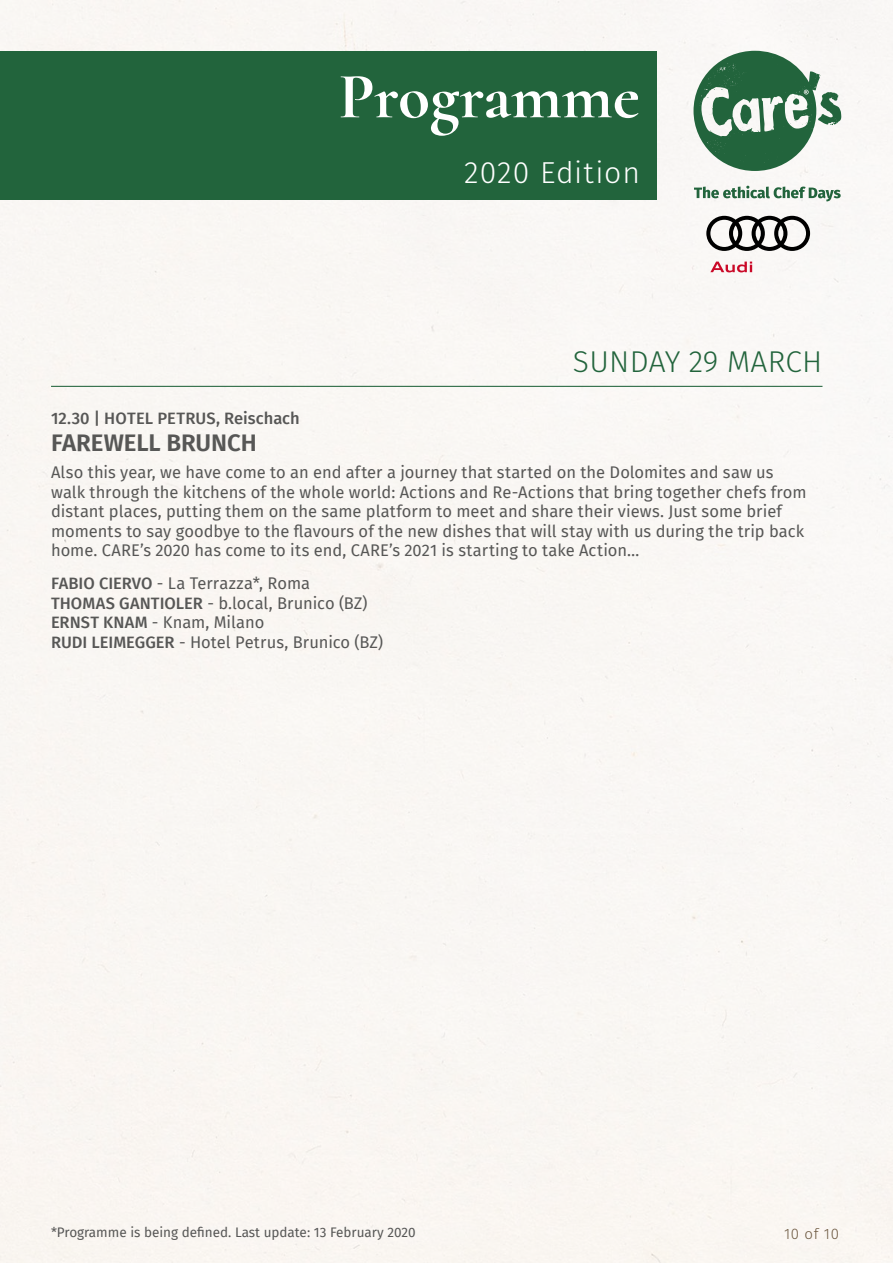
<style>
.page{position:relative;width:893px;height:1263px;background:#fff}
.page>*{position:absolute;margin:0;border:0;box-sizing:border-box;transform-origin:0 0}
.t1{font:700 65.4px "Cormorant";color:#fff}
.t2{font:300 30.15px "Fira Sans";letter-spacing:.03em;color:#fff}
.t3{font:300 30px "Fira Sans";letter-spacing:.01em;color:#22643c}
.t4{font:600 24px "Fira Sans";letter-spacing:-.005em;color:#575756}
.t5{font:16.5px/19.5px "Fira Sans";color:#575756}
.t6{font:500 16.5px "Fira Sans";color:#575756}
.t7{font:300 15px "Fira Sans";color:#6c5840}
.t8{font:13.5px "Fira Sans";color:#575756}
.s1{font-weight:500}
</style>
<div class="page">
<div style="left:0;top:51px;width:657px;height:149px;background:#22643c"></div>
<svg style="left:693px;top:51px;width:148px;height:120px"></svg>
<svg style="left:710px;top:262px;width:42px;height:10px"></svg>
<svg style="left:706px;top:216px;width:104px;height:35px"></svg>
<svg style="left:694px;top:186px;width:147px;height:15px"></svg>
<div style="left:94px;top:1205px;width:407px;height:57px;background:#faf6f1"></div>
<hr style="left:51px;top:386px;width:771px;height:1px;background:#22643c">
<h1 class="t1" style="left:339px;top:56px;width:303px">Programme</h1>
<h2 class="t2" style="left:464px;top:151px;width:177px">2020 Edition</h2>
<h3 class="t3" style="left:573px;top:341px;width:251px">SUNDAY 29 MARCH</h3>
<p class="t6" style="left:51px;top:405px;width:250px">12.30 | HOTEL PETRUS, Reischach</p>
<h3 class="t4" style="left:51px;top:423px;width:207px">FAREWELL BRUNCH</h3>
<p class="t5" style="left:51px;top:462px;width:757px">Also this year, we have come to an end after a journey that started on the Dolomites and saw us walk through the kitchens of the whole world: Actions and Re-Actions that bring together chefs from distant places, putting them on the same platform to meet and share their views. Just some brief moments to say goodbye to the flavours of the new dishes that will stay with us during the trip back home. CARE’s 2020 has come to its end, CARE’s 2021 is starting to take Action…</p>
<p class="t5" style="left:51px;top:573px;width:334px"><span class="s1">FABIO CIERVO</span> - La Terrazza*, Roma<br><span class="s1">THOMAS GANTIOLER</span> - b.local, Brunico (BZ)<br><span class="s1">ERNST KNAM</span> - Knam, Milano<br><span class="s1">RUDI LEIMEGGER</span> - Hotel Petrus, Brunico (BZ)</p>
<p class="t8" style="left:51px;top:1222px;width:366px">*Programme is being defined. Last update: 13 February 2020</p>
<p class="t7" style="left:784px;top:1223px;width:56px">10 of 10</p>
</div>
